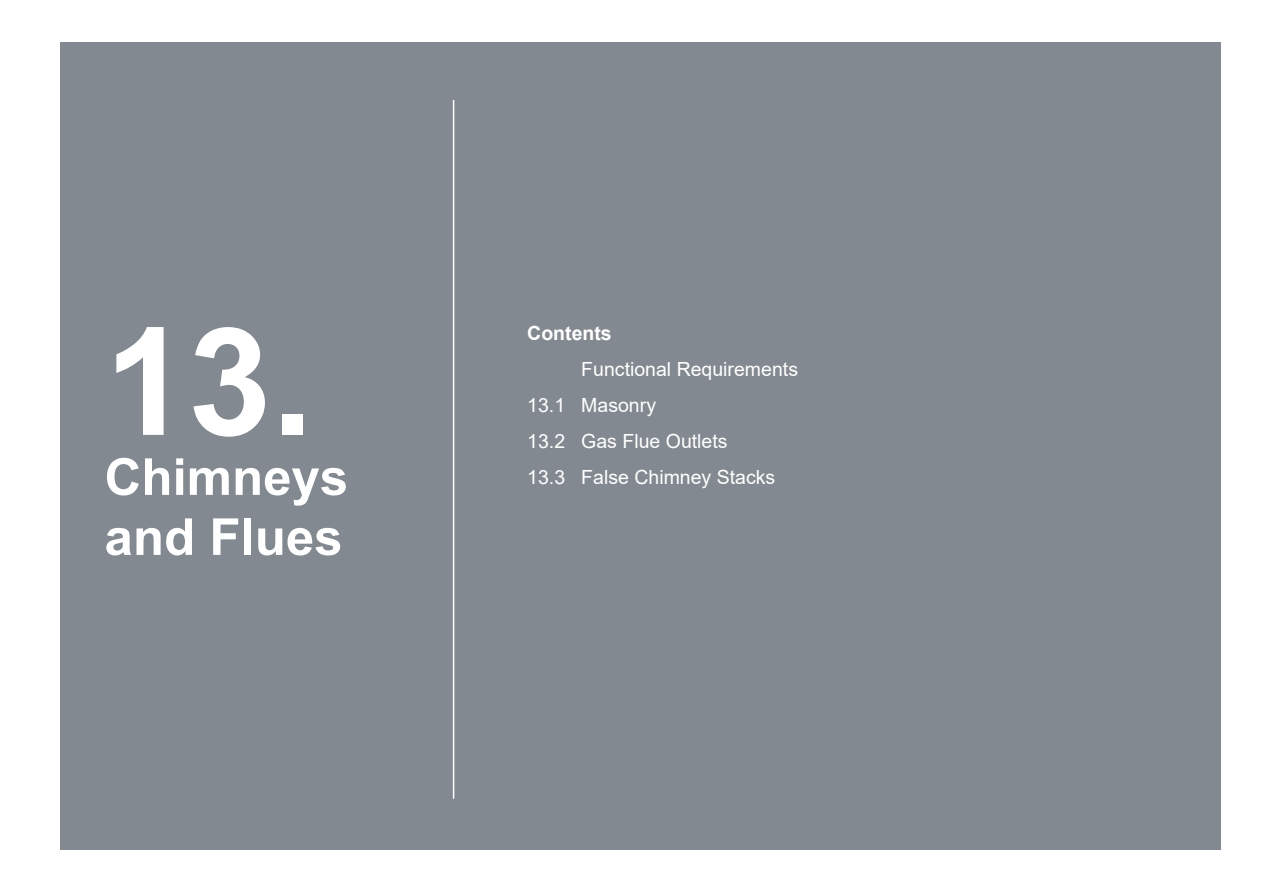
<style>
.page{position:relative;width:1263px;height:893px;background:#fff}
.page>*{position:absolute;margin:0;border:0;box-sizing:border-box;transform-origin:0 0}
.Section_Cover_-_Sect{font:700 150px "Arial";color:#fff}
.Section_Cover_-_Sect-2{font:700 51px/60px "Arial";color:#fff}
.Section_Cover_-_Cont{font:19.5px "Arial";color:#fff}
.Section_Cover_-__Con{font:700 19.5px "Arial";color:#fff}
</style>
<div class="page">
<div style="left:60px;top:43px;width:1160px;height:807px;background:#828990"></div>
<hr style="left:453px;top:100px;width:1px;height:699px;background:#fff">
<p class="Section_Cover_-_Sect" style="left:105px;top:276px;width:210px">13.</p>
<p class="Section_Cover_-__Con" style="left:527px;top:319px;width:86px">Contents</p>
<p class="Section_Cover_-_Cont" style="left:581px;top:356px;width:218px">Functional Requirements</p>
<p class="Section_Cover_-_Cont" style="left:527px;top:392px;width:130px">13.1 Masonry</p>
<p class="Section_Cover_-_Cont" style="left:527px;top:428px;width:202px">13.2 Gas Flue Outlets</p>
<p class="Section_Cover_-_Cont" style="left:527px;top:464px;width:249px">13.3 False Chimney Stacks</p>
<p class="Section_Cover_-_Sect-2" style="left:105px;top:448px;width:245px">Chimneys and Flues</p>
</div>
